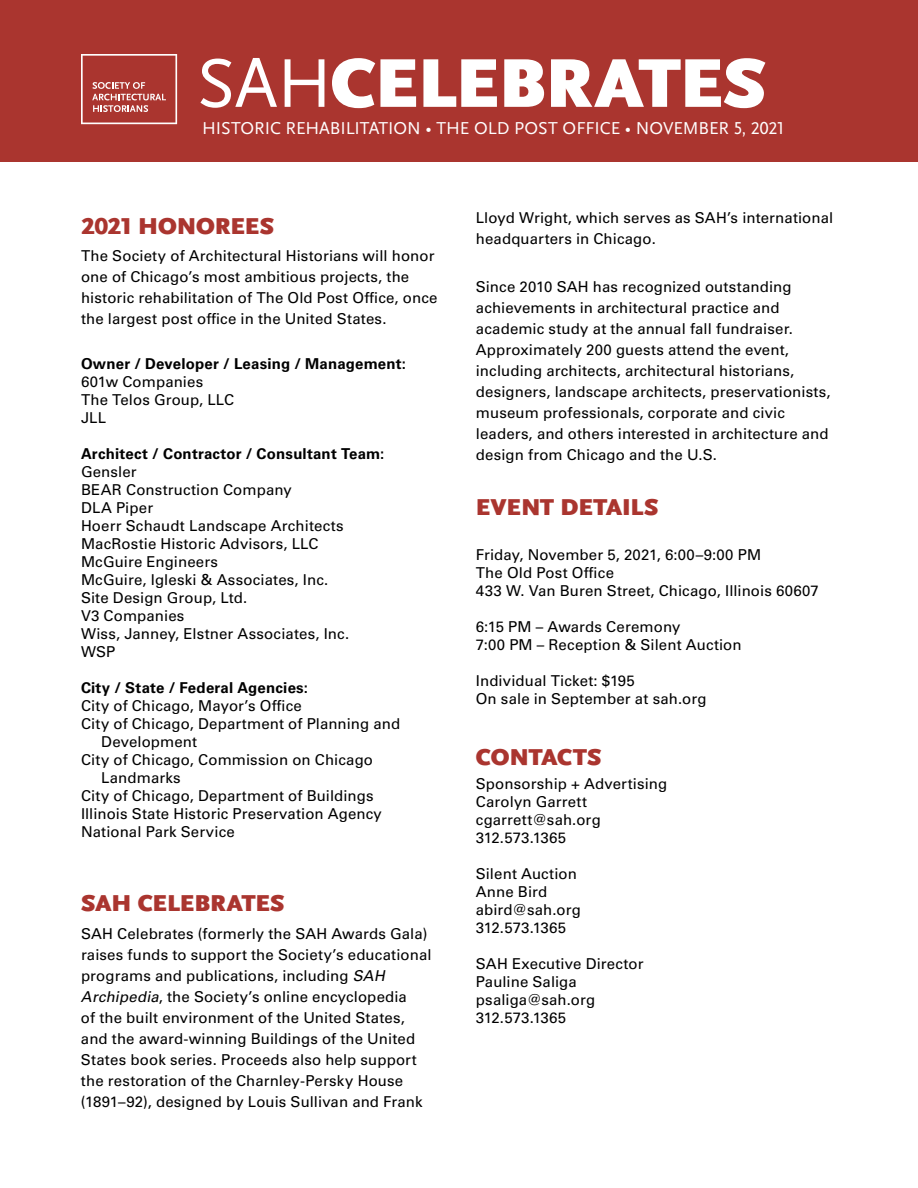
<style>
.page{position:relative;width:918px;height:1188px;background:#fff}
.page>*{position:absolute;margin:0;border:0;box-sizing:border-box;transform-origin:0 0}
.t1{font:900 72px "Scala Sans Pro";color:#fff}
.t2{font:900 24px "Scala Sans Pro";letter-spacing:-.005em;color:#aa352f}
.t3{font:18px "Scala Sans OT";letter-spacing:-.005em;color:#fff}
.t4{font:15px/18px "Univers LTCYR 55 Roman";letter-spacing:.005em;color:#000}
.t5{font:700 15px "Univers LTCYR 65";letter-spacing:.015em;color:#000}
.s1{font-family:"Scala Sans OT";font-weight:400}
.s2{font-style:italic}
</style>
<div class="page">
<div style="left:0;top:0;width:918px;height:162px;background:#aa352f"></div>
<svg style="left:81px;top:54px;width:96px;height:70px"></svg>
<h1 class="t1" style="left:197px;top:42px;width:571px"><span class="s1">SAH</span>CELEBRATES</h1>
<p class="t3" style="left:202px;top:118px;width:584px">HISTORIC REHABILITATION • THE OLD POST OFFICE • NOVEMBER 5, 2021</p>
<h2 class="t2" style="left:81px;top:212px;width:194px">2021 HONOREES</h2>
<p class="t4" style="left:81px;top:245px;width:358px;line-height:21px">The Society of Architectural Historians will honor one of Chicago’s most ambitious projects, the historic rehabilitation of The Old Post Office, once the largest post office in the United States.</p>
<p class="t5" style="left:81px;top:354px;width:327px">Owner / Developer / Leasing / Management:</p>
<p class="t4" style="left:81px;top:372px;width:155px">601w Companies<br>The Telos Group, LLC<br>JLL</p>
<p class="t5" style="left:81px;top:444px;width:305px">Architect / Contractor / Consultant Team:</p>
<p class="t4" style="left:81px;top:462px;width:270px">Gensler<br>BEAR Construction Company<br>DLA Piper<br>Hoerr Schaudt Landscape Architects<br>MacRostie Historic Advisors, LLC<br>McGuire Engineers<br>McGuire, Igleski &amp; Associates, Inc.<br>Site Design Group, Ltd.<br>V3 Companies<br>Wiss, Janney, Elstner Associates, Inc.<br>WSP</p>
<p class="t5" style="left:81px;top:678px;width:228px">City / State / Federal Agencies:</p>
<p class="t4" style="left:81px;top:696px;width:222px">City of Chicago, Mayor’s Office</p>
<p class="t4" style="left:81px;top:714px;width:321px">City of Chicago, Department of Planning and</p>
<p class="t4" style="left:101px;top:732px;width:98px">Development</p>
<p class="t4" style="left:81px;top:750px;width:294px">City of Chicago, Commission on Chicago</p>
<p class="t4" style="left:101px;top:768px;width:81px">Landmarks</p>
<p class="t4" style="left:81px;top:786px;width:294px">City of Chicago, Department of Buildings</p>
<p class="t4" style="left:81px;top:804px;width:302px">Illinois State Historic Preservation Agency</p>
<p class="t4" style="left:81px;top:822px;width:155px">National Park Service</p>
<h2 class="t2" style="left:81px;top:890px;width:205px">SAH CELEBRATES</h2>
<p class="t4" style="left:81px;top:922px;width:352px;line-height:21px">SAH Celebrates (formerly the SAH Awards Gala) raises funds to support the Society’s educational programs and publications, including <span class="s2">SAH Archipedia</span>, the Society’s online encyclopedia<br>of the built environment of the United States, and the award-winning Buildings of the United States book series. Proceeds also help support the restoration of the Charnley-Persky House (1891–92), designed by Louis Sullivan and Frank</p>
<p class="t4" style="left:476px;top:206px;width:359px;line-height:21px">Lloyd Wright, which serves as SAH’s international headquarters in Chicago.</p>
<p class="t4" style="left:476px;top:275px;width:356px;line-height:21px">Since 2010 SAH has recognized outstanding achievements in architectural practice and academic study at the annual fall fundraiser.<br>Approximately 200 guests attend the event, including architects, architectural historians, designers, landscape architects, preservationists, museum professionals, corporate and civic leaders, and others interested in architecture and design from Chicago and the U.S.</p>
<h2 class="t2" style="left:476px;top:494px;width:184px">EVENT DETAILS</h2>
<p class="t4" style="left:476px;top:545px;width:345px">Friday, November 5, 2021, 6:00–9:00 PM<br>The Old Post Office<br>433 W. Van Buren Street, Chicago, Illinois 60607</p>
<p class="t4" style="left:476px;top:617px;width:267px">6:15 PM – Awards Ceremony<br>7:00 PM – Reception &amp; Silent Auction</p>
<p class="t4" style="left:476px;top:671px;width:232px">Individual Ticket: $195<br>On sale in September at sah.org</p>
<h2 class="t2" style="left:476px;top:743px;width:127px">CONTACTS</h2>
<p class="t4" style="left:476px;top:774px;width:193px">Sponsorship + Advertising<br>Carolyn Garrett cgarrett@sah.org<br>312.573.1365</p>
<p class="t4" style="left:476px;top:864px;width:107px">Silent Auction<br>Anne Bird abird@sah.org<br>312.573.1365</p>
<p class="t4" style="left:476px;top:954px;width:169px">SAH Executive Director<br>Pauline Saliga psaliga@sah.org<br>312.573.1365</p>
</div>
